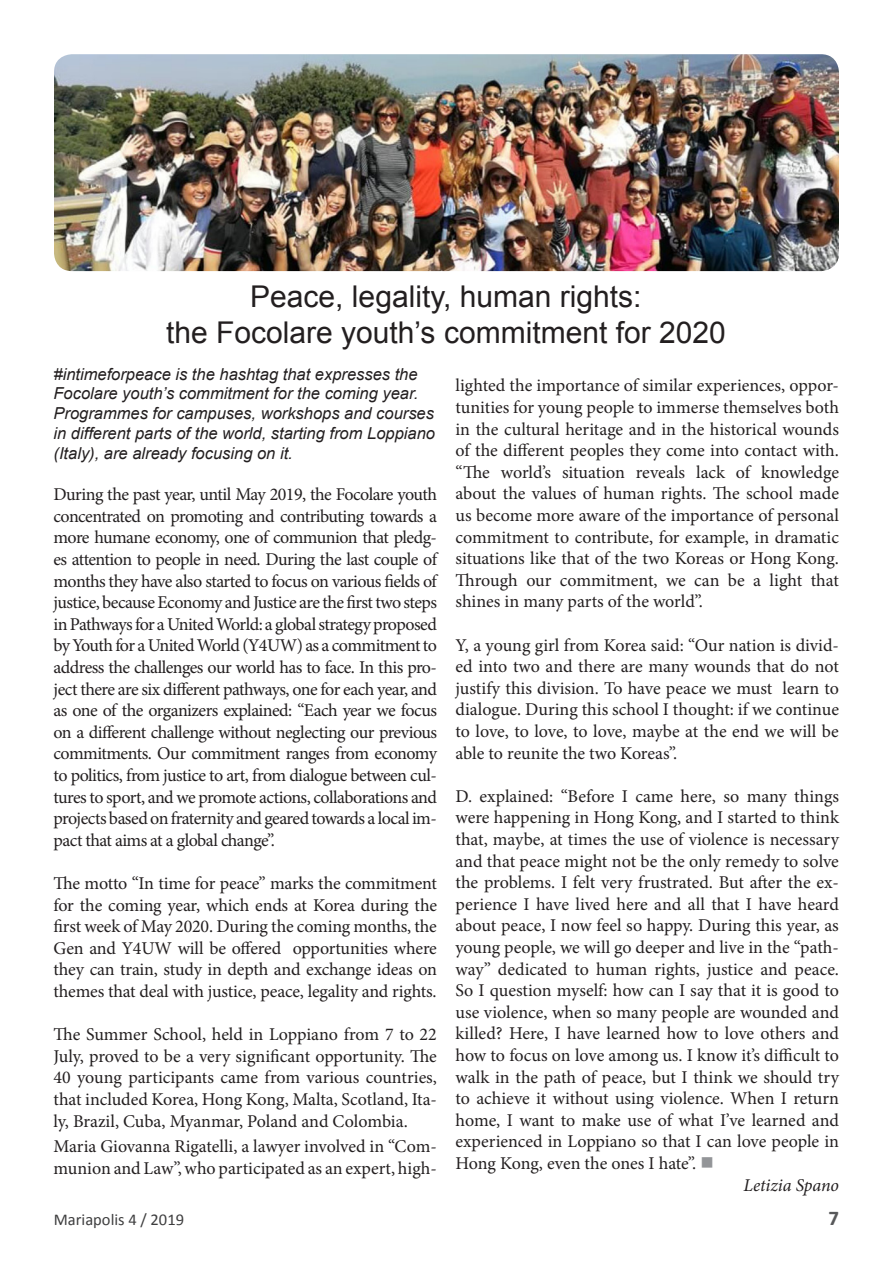
<style>
.page{position:relative;width:893px;height:1263px;background:#fff}
.page>*{position:absolute;margin:0;border:0;box-sizing:border-box;transform-origin:0 0}
.t1{font:30px/36px "Arial";color:#231f20;text-align:center}
.t2{font:700 21px "Calibri";color:#57585a}
.t3{font:18px/21.6px "Minion Pro";letter-spacing:-.005em;color:#231f20;text-align:justify}
.t4{font:italic 18px "Minion Pro";letter-spacing:-.005em;color:#231f20}
.t5{font:italic 16.5px/19.8px "Arial";color:#231f20}
.t6{font:16.5px "Calibri";color:#3e3e3f}
.s1{color:#939598}
</style>
<div class="page">
<img style="left:54px;top:54px;width:785px;height:217px">
<h1 class="t1" style="left:166px;top:279px;width:561px">Peace, legality, human rights:<br>the Focolare youth’s commitment for 2020</h1>
<p class="t5" style="left:54px;top:364px;width:383px">#intimeforpeace is the hashtag that expresses the Focolare youth’s commitment for the coming year.<br>Programmes for campuses, workshops and courses in different parts of the world, starting from Loppiano (Italy), are already focusing on it.</p>
<p class="t3" style="left:54px;top:484px;width:385px">During the past year, until May 2019, the Focolare youth concentrated on promoting and contributing towards a more humane economy, one of communion that pledg&shy;es attention to people in need. During the last couple of months they have also started to focus on various fields of justice, because Economy and Justice are the first two steps in Pathways for a United World: a global strategy proposed by Youth for a United World (Y4UW) as a commitment to address the challenges our world has to face. In this pro&shy;ject there are six different pathways, one for each year, and as one of the organizers explained: “Each year we focus on a different challenge without neglecting our previous commitments. Our commitment ranges from economy to politics, from justice to art, from dialogue between cul&shy;tures to sport, and we promote actions, collaborations and projects based on fraternity and geared towards a local im&shy;pact that aims at a global change”.</p>
<p class="t3" style="left:54px;top:872px;width:385px">The motto “In time for peace” marks the commitment for the coming year, which ends at Korea during the first week of May 2020. During the coming months, the Gen and Y4UW will be offered opportunities where they can train, study in depth and exchange ideas on themes that deal with justice, peace, legality and rights.</p>
<p class="t3" style="left:54px;top:1024px;width:385px">The Summer School, held in Loppiano from 7 to 22<br>July, proved to be a very significant opportunity. The 40 young participants came from various countries, that included Korea, Hong Kong, Malta, Scotland, Ita&shy;ly, Brazil, Cuba, Myanmar, Poland and Colombia.</p>
<p class="t3" style="left:54px;top:1136px;width:385px">Maria Giovanna Rigatelli, a lawyer involved in “Com&shy;munion and Law”, who participated as an expert, high-</p>
<p class="t3" style="left:455px;top:375px;width:385px">lighted the importance of similar experiences, oppor&shy;tunities for young people to immerse themselves both in the cultural heritage and in the historical wounds of the different peoples they come into contact with. “The world’s situation reveals lack of knowledge about the values of human rights. The school made us become more aware of the importance of personal commitment to contribute, for example, in dramatic situations like that of the two Koreas or Hong Kong.<br>Through our commitment, we can be a light that shines in many parts of the world”.</p>
<p class="t3" style="left:455px;top:634px;width:385px">Y, a young girl from Korea said: “Our nation is divid&shy;ed into two and there are many wounds that do not justify this division. To have peace we must learn to dialogue. During this school I thought: if we continue to love, to love, to love, maybe at the end we will be able to reunite the two Koreas”.</p>
<p class="t3" style="left:455px;top:785px;width:385px">D. explained: “Before I came here, so many things</p>
<p class="t3" style="left:455px;top:807px;width:385px">were happening in Hong Kong, and I started to think</p>
<p class="t3" style="left:455px;top:828px;width:385px">that, maybe, at times the use of violence is necessary</p>
<p class="t3" style="left:455px;top:850px;width:385px">and that peace might not be the only remedy to solve</p>
<p class="t3" style="left:455px;top:872px;width:385px">the problems. I felt very frustrated. But after the ex-</p>
<p class="t3" style="left:455px;top:893px;width:385px">perience I have lived here and all that I have heard</p>
<p class="t3" style="left:455px;top:915px;width:385px">about peace, I now feel so happy. During this year, as</p>
<p class="t3" style="left:455px;top:936px;width:385px">young people, we will go deeper and live in the “path-</p>
<p class="t3" style="left:455px;top:958px;width:385px">way” dedicated to human rights, justice and peace.</p>
<p class="t3" style="left:455px;top:980px;width:385px">So I question myself: how can I say that it is good to</p>
<p class="t3" style="left:455px;top:1001px;width:385px">use violence, when so many people are wounded and</p>
<p class="t3" style="left:455px;top:1023px;width:385px">killed? Here, I have learned how to love others and</p>
<p class="t3" style="left:455px;top:1044px;width:385px">how to focus on love among us. I know it’s difficult to</p>
<p class="t3" style="left:455px;top:1066px;width:385px">walk in the path of peace, but I think we should try</p>
<p class="t3" style="left:455px;top:1088px;width:385px">to achieve it without using violence. When I return</p>
<p class="t3" style="left:455px;top:1109px;width:385px">home, I want to make use of what I’ve learned and</p>
<p class="t3" style="left:455px;top:1131px;width:385px">experienced in Loppiano so that I can love people in</p>
<p class="t3" style="left:455px;top:1152px;width:260px">Hong Kong, even the ones I hate”. <span class="s1">■</span></p>
<p class="t4" style="left:743px;top:1172px;width:97px">Letizia Spano</p>
<p class="t6" style="left:54px;top:1209px;width:132px">Mariapolis 4 / 2019</p>
<p class="t2" style="left:828px;top:1204px;width:12px">7</p>
</div>
